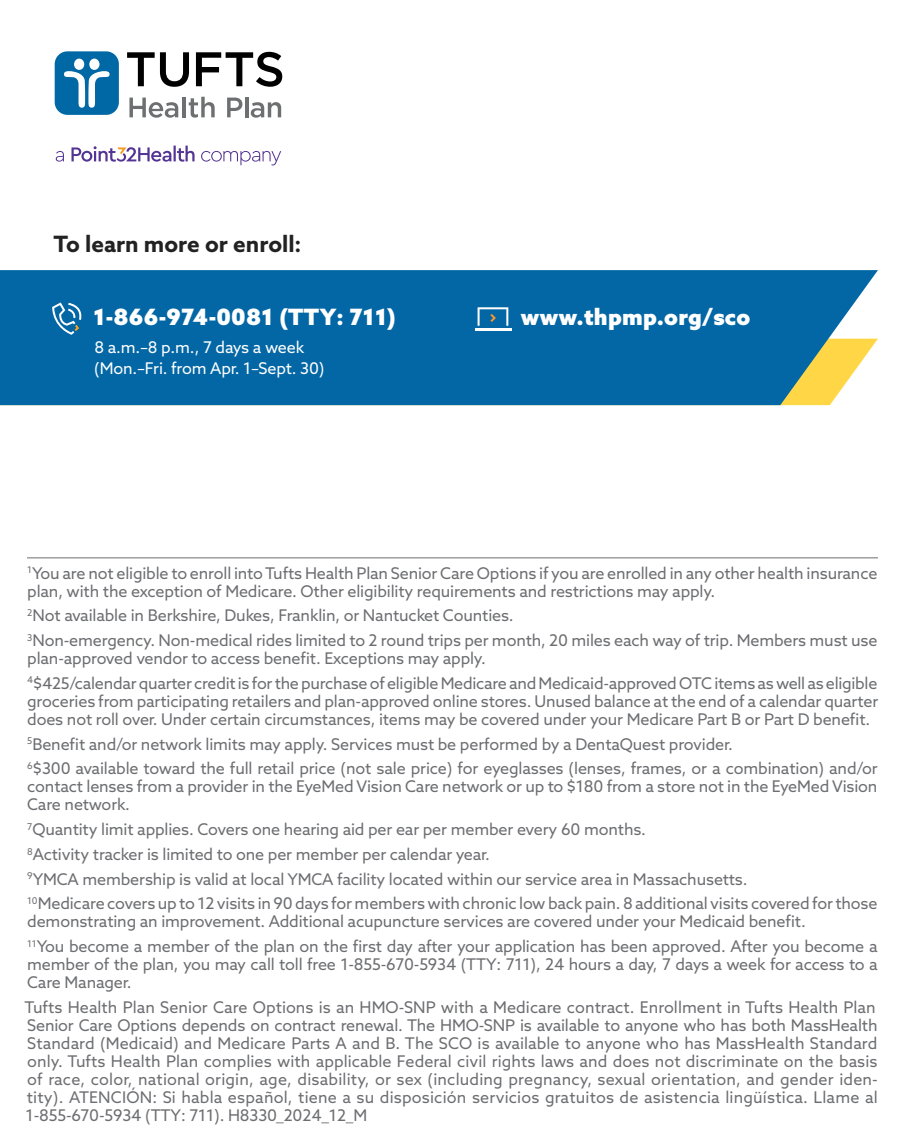
<style>
.page{position:relative;width:905px;height:1148px;background:#fff}
.page>*{position:absolute;margin:0;border:0;box-sizing:border-box;transform-origin:0 0}
.t1{font:900 22.5px "Azo Sans";letter-spacing:.01em;color:#fff}
.t2{font:700 22.5px "Azo Sans";color:#222}
.t3{font:16.2px/18px "Azo Sans";letter-spacing:-.01em;color:#6d6e71}
.t4{font:16.2px/21px "Azo Sans";letter-spacing:-.01em;color:#fff}
</style>
<div class="page">
<div style="left:0;top:270px;width:878px;height:135px;background:#0367a5"></div>
<hr style="left:27px;top:557px;width:851px;height:1px;background:#6d6e71">
<svg style="left:52px;top:302px;width:31px;height:33px"></svg>
<hr style="left:475px;top:328px;width:36px;height:2px;background:#fff">
<svg style="left:477px;top:307px;width:31px;height:19px"></svg>
<svg style="left:127px;top:52px;width:62px;height:35px"></svg>
<svg style="left:196px;top:52px;width:86px;height:35px"></svg>
<svg style="left:129px;top:98px;width:49px;height:20px"></svg>
<hr style="left:182px;top:97px;width:4px;height:20px;background:#6d6f71">
<svg style="left:189px;top:97px;width:26px;height:21px"></svg>
<svg style="left:227px;top:98px;width:15px;height:19px"></svg>
<hr style="left:245px;top:97px;width:3px;height:20px;background:#6d6f71">
<svg style="left:251px;top:102px;width:30px;height:16px"></svg>
<svg style="left:55px;top:51px;width:64px;height:64px"></svg>
<svg style="left:56px;top:146px;width:225px;height:19px"></svg>
<h1 class="t2" style="left:53px;top:229px;width:249px">To learn more or enroll:</h1>
<h1 class="t1" style="left:93px;top:302px;width:304px">1-866-974-0081 (TTY: 711)</h1>
<h1 class="t1" style="left:521px;top:302px;width:231px">www.thpmp.org/sco</h1>
<p class="t4" style="left:94px;top:336px;width:232px">8 a.m.–8 p.m., 7 days a week (Mon.–Fri. from Apr. 1–Sept. 30)</p>
<p class="t3" style="left:27px;top:563px;width:852px"><sup>1</sup>You are not eligible to enroll into Tufts Health Plan Senior Care Options if you are enrolled in any other health insurance plan, with the exception of Medicare. Other eligibility requirements and restrictions may apply.</p>
<p class="t3" style="left:27px;top:603px;width:852px;line-height:24.8px"><sup>2</sup>Not available in Berkshire, Dukes, Franklin, or Nantucket Counties.<br><sup>3</sup>Non-emergency. Non-medical rides limited to 2 round trips per month, 20 miles each way of trip. Members must use</p>
<p class="t3" style="left:27px;top:645px;width:851px;line-height:24.8px">plan-approved vendor to access benefit. Exceptions may apply.<br><sup>4</sup>$425/calendar quarter credit is for the purchase of eligible Medicare and Medicaid-approved OTC items as well as eligible</p>
<p class="t3" style="left:27px;top:692px;width:852px">groceries from participating retailers and plan-approved online stores. Unused balance at the end of a calendar quarter does not roll over. Under certain circumstances, items may be covered under your Medicare Part B or Part D benefit.</p>
<p class="t3" style="left:27px;top:731px;width:852px;line-height:24.8px"><sup>5</sup>Benefit and/or network limits may apply. Services must be performed by a DentaQuest provider.<br><sup>6</sup>$300 available toward the full retail price (not sale price) for eyeglasses (lenses, frames, or a combination) and/or</p>
<p class="t3" style="left:27px;top:777px;width:851px">contact lenses from a provider in the EyeMed Vision Care network or up to $180 from a store not in the EyeMed Vision<br>Care network.</p>
<p class="t3" style="left:27px;top:816px;width:852px;line-height:24.8px"><sup>7</sup>Quantity limit applies. Covers one hearing aid per ear per member every 60 months.<br><sup>8</sup>Activity tracker is limited to one per member per calendar year.<br><sup>9</sup>YMCA membership is valid at local YMCA facility located within our service area in Massachusetts.<br><sup>10</sup>Medicare covers up to 12 visits in 90 days for members with chronic low back pain. 8 additional visits covered for those</p>
<p class="t3" style="left:27px;top:909px;width:852px;line-height:24.8px">demonstrating an improvement. Additional acupuncture services are covered under your Medicaid benefit.<br><sup>11</sup>You become a member of the plan on the first day after your application has been approved. After you become a</p>
<p class="t3" style="left:27px;top:955px;width:852px">member of the plan, you may call toll free 1-855-670-5934 (TTY: 711), 24 hours a day, 7 days a week for access to a<br>Care Manager.</p>
<p class="t3" style="left:25px;top:998px;width:854px">Tufts Health Plan Senior Care Options is an HMO-SNP with a Medicare contract. Enrollment in Tufts Health Plan Senior Care Options depends on contract renewal. The HMO-SNP is available to anyone who has both MassHealth Standard (Medicaid) and Medicare Parts A and B. The SCO is available to anyone who has MassHealth Standard only. Tufts Health Plan complies with applicable Federal civil rights laws and does not discriminate on the basis of race, color, national origin, age, disability, or sex (including pregnancy, sexual orientation, and gender iden&shy;tity). ATENCIÓN: Si habla español, tiene a su disposición servicios gratuitos de asistencia lingüística. Llame al 1-855-670-5934 (TTY: 711). H8330_2024_12_M</p>
</div>
